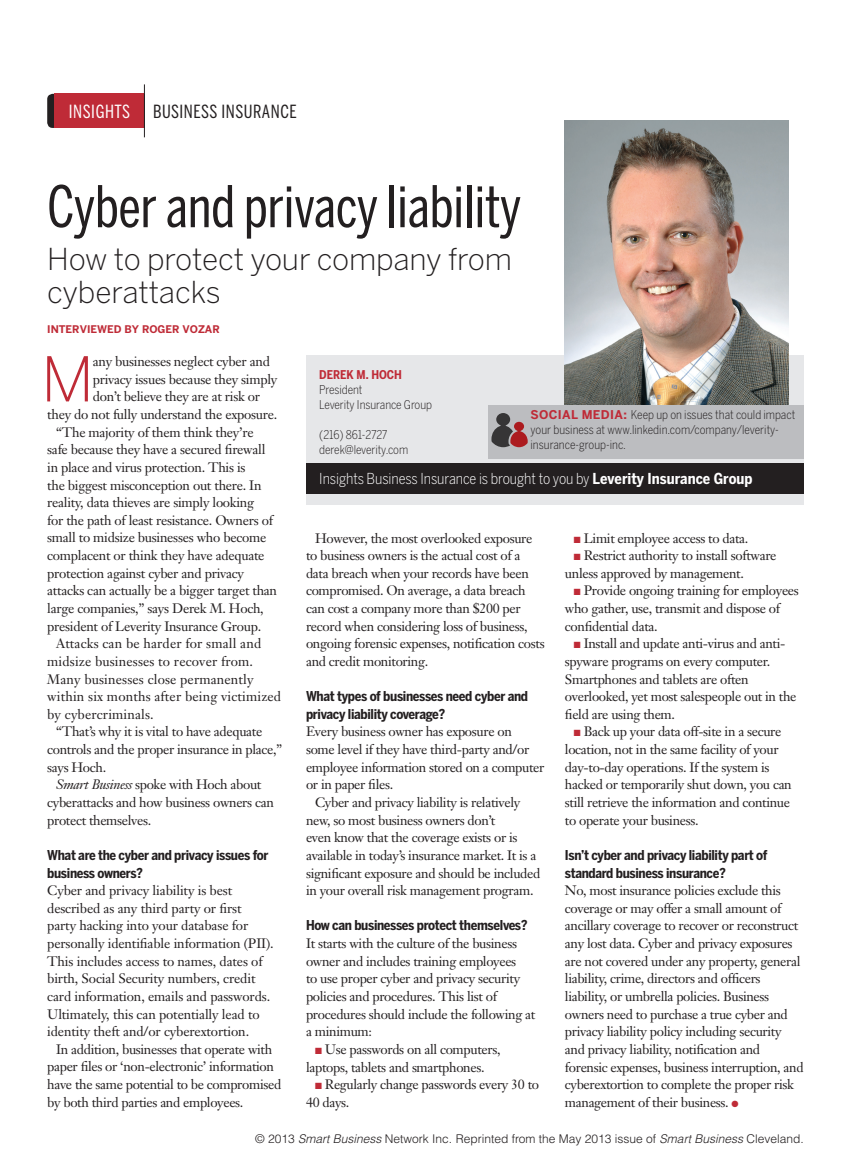
<style>
.page{position:relative;width:851px;height:1175px;background:#fff}
.page>*{position:absolute;margin:0;border:0;box-sizing:border-box;transform-origin:0 0}
.BodyDropCap{font:300 61.2px "Benton Sans";color:#bf2b37}
.Headline{font:57px "Benton Sans Comp";letter-spacing:-.005em;color:#231f20}
.Drophead{font:300 30px/33px "Benton Sans";letter-spacing:-.005em;color:#231f20}
.TopHeaderBlack{font:18px "Benton Sans Comp";letter-spacing:.03em;color:#231f20}
.TopHeaderWhite{font:18px "Benton Sans Comp";letter-spacing:.03em;color:#fff}
.InsightBroughtToYou{font:300 15px "Benton Sans Cond";letter-spacing:-.005em;color:#fff}
.Body{font:13.5px/17.7px "Janson Text";letter-spacing:-.025em;color:#231f20}
.BodyNoIndent{font:13.5px/17.7px "Janson Text";letter-spacing:-.025em;color:#231f20}
.BodySubhead{font:700 13.5px/17.7px "Benton Sans Cond";letter-spacing:-.025em;color:#231f20}
.Body-2{font:13.5px/17.7px "Janson Text";letter-spacing:.01em;color:#231f20}
.BodyDropCap-2{font:13.5px "Janson Text";letter-spacing:-.02em;color:#231f20}
.InsightsTitleCo{font:300 12px/15px "Benton Sans Cond";letter-spacing:-.005em;color:#231f20}
.t1{font:300 12px "Helvetica";color:#231f20}
.InsightsTitleCo-2{font:700 12px "Benton Sans Cond";color:#bf2b37}
.Byline{font:700 10.5px "Benton Sans";color:#bf2b37}
.s1{font-style:italic}
.s2{font-weight:700}
.s3{font-family:"Benton Sans";font-weight:700;color:#bf2b37}
.s4{color:#bf2b37}
</style>
<div class="page">
<div style="left:306px;top:355px;width:497px;height:150px;background:#e6e7e9"></div>
<img style="left:565px;top:120px;width:223px;height:285px">
<div style="left:306px;top:463px;width:497px;height:31px;background:#231f20"></div>
<svg style="left:47px;top:94px;width:8px;height:34px"></svg>
<div style="left:55px;top:94px;width:89px;height:34px;background:#bf2b37"></div>
<hr style="left:144px;top:84px;width:1px;height:53px;background:#231f20">
<div style="left:488px;top:405px;width:315px;height:53px;background:#bcbdc0"></div>
<svg style="left:491px;top:413px;width:36px;height:34px"></svg>
<p class="TopHeaderWhite" style="left:69px;top:101px;width:63px">INSIGHTS</p>
<p class="TopHeaderBlack" style="left:153px;top:101px;width:145px">BUSINESS INSURANCE</p>
<p class="Headline" style="left:47px;top:173px;width:475px">Cyber and privacy liability</p>
<p class="Drophead" style="left:47px;top:242px;width:466px">How to protect your company from cyberattacks</p>
<p class="Byline" style="left:47px;top:322px;width:174px">INTERVIEWED BY ROGER VOZAR</p>
<p class="BodyDropCap" style="left:41px;top:343px;width:54px">M</p>
<p class="BodyDropCap-2" style="left:93px;top:353px;width:179px">any businesses neglect cyber and</p>
<p class="BodyDropCap-2" style="left:93px;top:370px;width:186px">privacy issues because they simply</p>
<p class="BodyDropCap-2" style="left:93px;top:388px;width:169px">don’t believe they are at risk or</p>
<p class="BodyDropCap-2" style="left:47px;top:406px;width:231px">they do not fully understand the exposure.</p>
<p class="Body" style="left:47px;top:423px;width:231px;text-indent:9px">“The majority of them think they’re safe because they have a secured firewall in place and virus protection. This is<br>the biggest misconception out there. In reality, data thieves are simply looking<br>for the path of least resistance. Owners of small to midsize businesses who become complacent or think they have adequate protection against cyber and privacy attacks can actually be a bigger target than large companies,” says Derek M. Hoch, president of Leverity Insurance Group.</p>
<p class="Body-2" style="left:47px;top:634px;width:235px;text-indent:9px">Attacks can be harder for small and midsize businesses to recover from.<br>Many businesses close permanently within six months after being victimized by cybercriminals.</p>
<p class="Body" style="left:47px;top:722px;width:236px;text-indent:9px">“That’s why it is vital to have adequate controls and the proper insurance in place,” says Hoch.</p>
<p class="Body" style="left:47px;top:775px;width:228px;text-indent:9px"><span class="s1">Smart Business</span> spoke with Hoch about cyberattacks and how business owners can protect themselves.</p>
<p class="BodySubhead" style="left:47px;top:846px;width:223px">What are the cyber and privacy issues for business owners?</p>
<p class="BodyNoIndent" style="left:47px;top:881px;width:228px">Cyber and privacy liability is best described as any third party or first party hacking into your database for personally identifiable information (PII).<br>This includes access to names, dates of birth, Social Security numbers, credit card information, emails and passwords.<br>Ultimately, this can potentially lead to identity theft and/or cyberextortion.</p>
<p class="Body" style="left:47px;top:1040px;width:235px;text-indent:9px">In addition, businesses that operate with paper files or ‘non-electronic’ information have the same potential to be compromised by both third parties and employees.</p>
<p class="InsightsTitleCo-2" style="left:319px;top:367px;width:84px">DEREK M. HOCH</p>
<p class="InsightsTitleCo" style="left:319px;top:382px;width:45px">President</p>
<p class="InsightsTitleCo" style="left:319px;top:397px;width:114px">Leverity Insurance Group</p>
<p class="InsightsTitleCo" style="left:319px;top:427px;width:70px">(216) 861-2727</p>
<p class="InsightsTitleCo" style="left:319px;top:442px;width:90px">derek@leverity.com</p>
<p class="InsightBroughtToYou" style="left:319px;top:470px;width:435px">Insights Business Insurance is brought to you by <span class="s2">Leverity Insurance Group</span></p>
<p class="InsightsTitleCo" style="left:530px;top:407px;width:266px"><span class="s3">SOCIAL MEDIA:</span> Keep up on issues that could impact your business at www.linkedin.com/company/leverity&shy;insurance-group-inc.</p>
<p class="Body" style="left:306px;top:529px;width:240px;text-indent:9px">However, the most overlooked exposure to business owners is the actual cost of a data breach when your records have been compromised. On average, a data breach can cost a company more than $200 per record when considering loss of business, ongoing forensic expenses, notification costs and credit monitoring.</p>
<p class="BodySubhead" style="left:306px;top:687px;width:223px">What types of businesses need cyber and privacy liability coverage?</p>
<p class="BodyNoIndent" style="left:306px;top:723px;width:240px">Every business owner has exposure on<br>some level if they have third-party and/or employee information stored on a computer or in paper files.</p>
<p class="Body" style="left:306px;top:793px;width:236px;text-indent:9px">Cyber and privacy liability is relatively new, so most business owners don’t<br>even know that the coverage exists or is available in today’s insurance market. It is a significant exposure and should be included in your overall risk management program.</p>
<p class="BodySubhead" style="left:306px;top:916px;width:223px">How can businesses protect themselves?</p>
<p class="BodyNoIndent" style="left:306px;top:934px;width:231px">It starts with the culture of the business owner and includes training employees<br>to use proper cyber and privacy security policies and procedures. This list of procedures should include the following at a minimum:</p>
<p class="Body" style="left:306px;top:1040px;width:196px;text-indent:9px"><span class="s4">■</span> Use passwords on all computers, laptops, tablets and smartphones.</p>
<p class="Body" style="left:306px;top:1075px;width:234px;text-indent:9px"><span class="s4">■</span> Regularly change passwords every 30 to<br>40 days.</p>
<p class="Body" style="left:574px;top:529px;width:176px"><span class="s4">■</span> Limit employee access to data.</p>
<p class="Body" style="left:565px;top:546px;width:213px;text-indent:9px"><span class="s4">■</span> Restrict authority to install software unless approved by management.</p>
<p class="Body" style="left:565px;top:582px;width:235px;text-indent:9px"><span class="s4">■</span> Provide ongoing training for employees who gather, use, transmit and dispose of confidential data.</p>
<p class="Body" style="left:565px;top:634px;width:233px;text-indent:9px"><span class="s4">■</span> Install and update anti-virus and anti&shy;spyware programs on every computer.<br>Smartphones and tablets are often overlooked, yet most salespeople out in the field are using them.</p>
<p class="Body" style="left:565px;top:723px;width:228px;text-indent:9px"><span class="s4">■</span> Back up your data off-site in a secure location, not in the same facility of your day-to-day operations. If the system is hacked or temporarily shut down, you can still retrieve the information and continue to operate your business.</p>
<p class="BodySubhead" style="left:565px;top:846px;width:204px">Isn’t cyber and privacy liability part of standard business insurance?</p>
<p class="BodyNoIndent" style="left:565px;top:881px;width:240px">No, most insurance policies exclude this coverage or may offer a small amount of ancillary coverage to recover or reconstruct any lost data. Cyber and privacy exposures are not covered under any property, general liability, crime, directors and officers liability, or umbrella policies. Business owners need to purchase a true cyber and privacy liability policy including security and privacy liability, notification and forensic expenses, business interruption, and cyberextortion to complete the proper risk management of their business. <span class="s4">●</span></p>
<p class="t1" style="left:255px;top:1131px;width:550px">© 2013 <span class="s1">Smart Business</span> Network Inc. Reprinted from the May 2013 issue of <span class="s1">Smart Business</span> Cleveland.</p>
</div>
